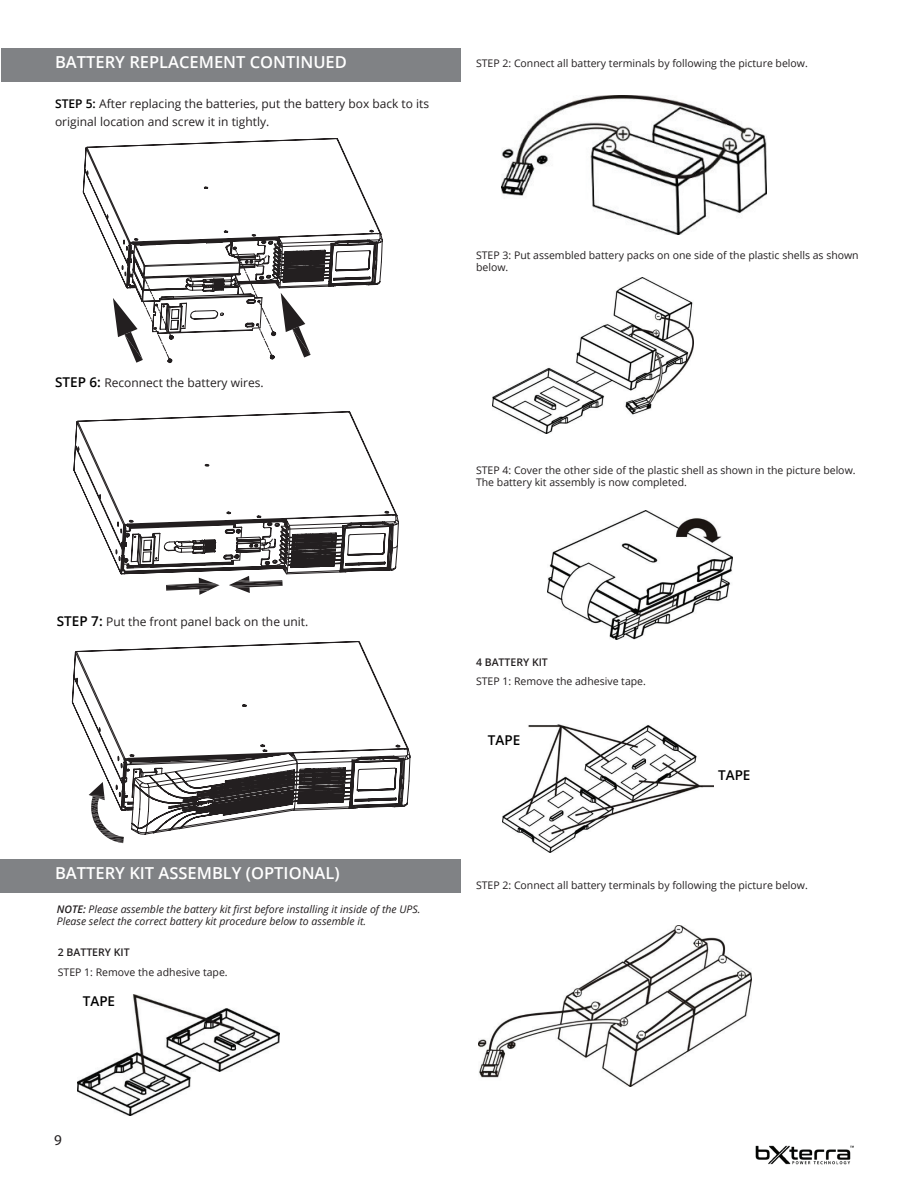
<style>
.page{position:relative;width:918px;height:1188px;background:#fff}
.page>*{position:absolute;margin:0;border:0;box-sizing:border-box;transform-origin:0 0}
.t1{font:600 16.5px "Open Sans";color:#fff}
.t2{font:15px "Myriad Pro";color:#231f20}
.t3{font:600 13.5px "Open Sans";color:#000}
.t4{font:12px/18px "Open Sans";color:#231f20}
.t5{font:10.5px/12.6px "Open Sans";color:#231f20}
.t6{font:italic 10.5px/12.6px "Open Sans";color:#231f20}
.t7{font:600 10.5px "Open Sans";color:#231f20}
.s1{font-weight:600;color:#000}
.s2{font-weight:600;font-size:13.5px;color:#000}
.s3{font-weight:600}
</style>
<div class="page">
<img style="left:755px;top:1145px;width:99px;height:20px">
<img style="left:492px;top:278px;width:202px;height:155px">
<div style="left:1px;top:48px;width:459px;height:33px;background:#808285"></div>
<svg style="left:86px;top:138px;width:256px;height:9px"></svg>
<svg style="left:83px;top:147px;width:299px;height:216px"></svg>
<svg style="left:74px;top:412px;width:292px;height:62px"></svg>
<svg style="left:75px;top:445px;width:323px;height:150px"></svg>
<svg style="left:72px;top:641px;width:293px;height:66px"></svg>
<svg style="left:74px;top:652px;width:336px;height:191px"></svg>
<div style="left:0;top:859px;width:460px;height:34px;background:#808285"></div>
<img style="left:78px;top:995px;width:202px;height:121px">
<img style="left:502px;top:95px;width:264px;height:140px">
<img style="left:548px;top:511px;width:185px;height:129px">
<img style="left:478px;top:926px;width:274px;height:161px">
<img style="left:502px;top:724px;width:211px;height:129px">
<h1 class="t1" style="left:55px;top:51px;width:293px">BATTERY REPLACEMENT CONTINUED</h1>
<p class="t4" style="left:55px;top:94px;width:376px"><span class="s1">STEP 5:</span> After replacing the batteries, put the battery box back to its original location and screw it in tightly.</p>
<p class="t5" style="left:476px;top:57px;width:333px">STEP 2: Connect all battery terminals by following the picture below.</p>
<p class="t4" style="left:55px;top:373px;width:210px"><span class="s2">STEP 6:</span> Reconnect the battery wires.</p>
<p class="t5" style="left:476px;top:248px;width:384px">STEP 3: Put assembled battery packs on one side of the plastic shells as shown below.</p>
<p class="t5" style="left:476px;top:463px;width:381px">STEP 4: Cover the other side of the plastic shell as shown in the picture below.<br>The battery kit assembly is now completed.</p>
<p class="t4" style="left:57px;top:613px;width:253px"><span class="s2">STEP 7:</span> Put the front panel back on the unit.</p>
<h1 class="t1" style="left:55px;top:862px;width:286px">BATTERY KIT ASSEMBLY (OPTIONAL)</h1>
<p class="t6" style="left:57px;top:902px;width:365px"><span class="s3">NOTE:</span> Please assemble the battery kit first before installing it inside of the UPS.<br>Please select the correct battery kit procedure below to assemble it.</p>
<p class="t5" style="left:58px;top:966px;width:171px">STEP 1: Remove the adhesive tape.</p>
<p class="t7" style="left:58px;top:945px;width:73px">2 BATTERY KIT</p>
<p class="t3" style="left:83px;top:992px;width:34px">TAPE</p>
<p class="t7" style="left:476px;top:655px;width:73px">4 BATTERY KIT</p>
<p class="t5" style="left:476px;top:675px;width:171px">STEP 1: Remove the adhesive tape.</p>
<p class="t3" style="left:488px;top:731px;width:34px">TAPE</p>
<p class="t3" style="left:718px;top:766px;width:34px">TAPE</p>
<p class="t5" style="left:476px;top:879px;width:333px">STEP 2: Connect all battery terminals by following the picture below.</p>
<h2 class="t2" style="left:54px;top:1131px;width:9px">9</h2>
</div>
